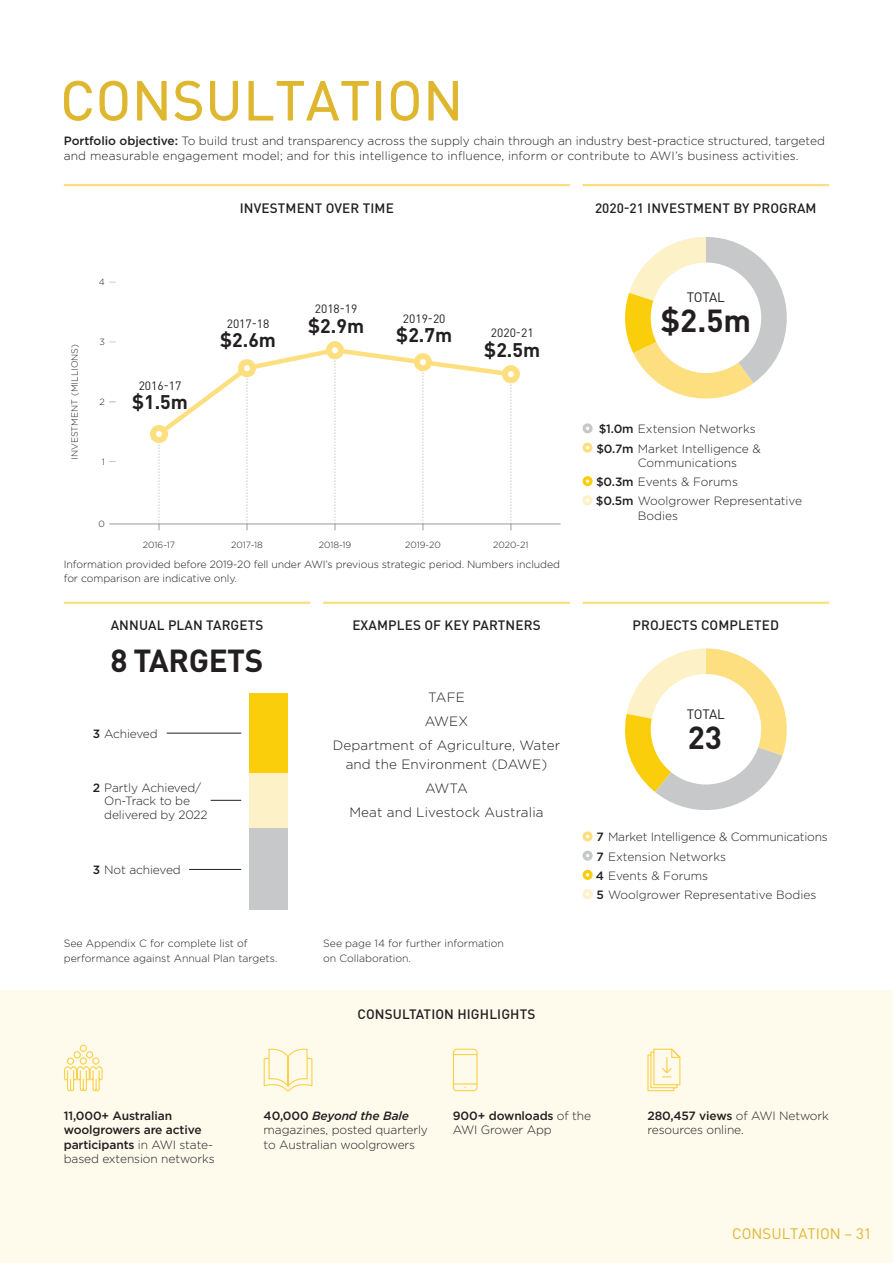
<style>
.page{position:relative;width:893px;height:1263px;background:#fff}
.page>*{position:absolute;margin:0;border:0;box-sizing:border-box;transform-origin:0 0}
.t1{font:54px "DINOT";letter-spacing:.02em;color:#dfb72f}
.t2{font:700 31.5px "DINOT";letter-spacing:-.015em;color:#231f20}
.t3{font:700 19.5px "DINOT";color:#231f20}
.t4{font:15px "DINOT";color:#dfb72f}
.t5{font:500 13.5px "DINOT";letter-spacing:.01em;color:#231f20}
.t6{font:300 13.5px/19.2px "Gotham";letter-spacing:.01em;color:#231f20;text-align:center}
.t7{font:13.5px "DINOT";letter-spacing:-.02em;color:#231f20}
.highlights_copy{font:300 12px/14.4px "Gotham";letter-spacing:-.005em;color:#231f20}
.highlights_copy-2{font:500 12px/14.4px "Gotham";letter-spacing:-.01em;color:#231f20}
.t8{font:12px "DINOT";color:#231f20}
.t9{font:300 10.5px/14.4px "Gotham";letter-spacing:-.01em;color:#231f20}
.t10{font:300 9px "Gotham";color:#231f20}
.s1{font-weight:500}
.s2{font-weight:300}
.s3{font-weight:500;font-style:italic}
</style>
<div class="page">
<div style="left:0;top:990px;width:893px;height:273px;background:#fefaec"></div>
<svg style="left:625px;top:237px;width:162px;height:162px"></svg>
<div style="left:651px;top:262px;width:110px;height:111px;background:#fff;border-radius:50%"></div>
<svg style="left:625px;top:648px;width:162px;height:162px"></svg>
<div style="left:651px;top:674px;width:110px;height:110px;background:#fff;border-radius:50%"></div>
<hr style="left:109px;top:524px;width:452px;height:1px;background:#999">
<svg style="left:150px;top:341px;width:370px;height:189px"></svg>
<hr style="left:583px;top:184px;width:246px;height:2px;background:#fddf80">
<hr style="left:583px;top:602px;width:246px;height:2px;background:#fddf80">
<hr style="left:64px;top:184px;width:506px;height:2px;background:#fddf80">
<svg style="left:582px;top:831px;width:11px;height:10px"></svg>
<svg style="left:582px;top:851px;width:11px;height:10px"></svg>
<svg style="left:582px;top:870px;width:11px;height:10px"></svg>
<svg style="left:582px;top:889px;width:11px;height:10px"></svg>
<svg style="left:582px;top:423px;width:11px;height:10px"></svg>
<svg style="left:582px;top:443px;width:11px;height:10px"></svg>
<svg style="left:582px;top:476px;width:11px;height:10px"></svg>
<svg style="left:582px;top:495px;width:11px;height:10px"></svg>
<hr style="left:323px;top:602px;width:247px;height:2px;background:#fddf80">
<hr style="left:64px;top:602px;width:246px;height:2px;background:#fddf80">
<svg style="left:64px;top:1044px;width:39px;height:48px"></svg>
<div style="left:250px;top:693px;width:38px;height:81px;background:#fbce0c"></div>
<div style="left:250px;top:774px;width:38px;height:54px;background:#fdf1c8"></div>
<div style="left:250px;top:828px;width:38px;height:82px;background:#c7c8ca"></div>
<hr style="left:167px;top:733px;width:74px;height:1px;background:#231f20">
<hr style="left:211px;top:800px;width:30px;height:1px;background:#231f20">
<hr style="left:189px;top:869px;width:52px;height:1px;background:#231f20">
<svg style="left:263px;top:1048px;width:50px;height:44px"></svg>
<svg style="left:452px;top:1048px;width:26px;height:44px"></svg>
<svg style="left:647px;top:1048px;width:34px;height:44px"></svg>
<svg style="left:64px;top:80px;width:28px;height:41px"></svg>
<svg style="left:99px;top:80px;width:29px;height:41px"></svg>
<svg style="left:137px;top:81px;width:30px;height:40px"></svg>
<svg style="left:174px;top:80px;width:28px;height:41px"></svg>
<svg style="left:210px;top:81px;width:28px;height:40px"></svg>
<svg style="left:248px;top:81px;width:121px;height:40px"></svg>
<div style="left:376px;top:81px;width:5px;height:40px;border:1px solid #dfb72f"></div>
<svg style="left:390px;top:80px;width:29px;height:41px"></svg>
<svg style="left:428px;top:81px;width:30px;height:40px"></svg>
<p class="t1" style="left:60px;top:67px;width:404px">CONSULTATION</p>
<p class="highlights_copy" style="left:64px;top:134px;width:763px"><span class="s1">Portfolio objective:</span> To build trust and transparency across the supply chain through an industry best-practice structured, targeted and measurable engagement model; and for this intelligence to influence, inform or contribute to AWI’s business activities.</p>
<p class="t10" style="left:99px;top:277px;width:7px">4</p>
<p class="t10" style="left:69px;top:459px;width:117px;rotate:-90deg">INVESTMENT (MILLIONS)</p>
<p class="t10" style="left:99px;top:336px;width:7px">3</p>
<p class="t10" style="left:100px;top:396px;width:7px">2</p>
<p class="t10" style="left:102px;top:456px;width:5px">1</p>
<p class="t10" style="left:98px;top:518px;width:8px">0</p>
<p class="t5" style="left:240px;top:199px;width:156px">INVESTMENT OVER TIME</p>
<p class="t8" style="left:139px;top:378px;width:44px">2016-17</p>
<p class="t3" style="left:132px;top:390px;width:57px">$1.5m</p>
<p class="t8" style="left:315px;top:302px;width:44px">2018-19</p>
<p class="t8" style="left:227px;top:316px;width:44px">2017-18</p>
<p class="t3" style="left:308px;top:313px;width:57px">$2.9m</p>
<p class="t3" style="left:220px;top:327px;width:57px">$2.6m</p>
<p class="t8" style="left:403px;top:311px;width:44px">2019-20</p>
<p class="t3" style="left:396px;top:322px;width:57px">$2.7m</p>
<p class="t8" style="left:491px;top:326px;width:44px">2020-21</p>
<p class="t3" style="left:484px;top:337px;width:57px">$2.5m</p>
<p class="t10" style="left:143px;top:539px;width:34px">2016-17</p>
<p class="t10" style="left:231px;top:539px;width:33px">2017-18</p>
<p class="t10" style="left:319px;top:539px;width:34px">2018-19</p>
<p class="t10" style="left:405px;top:539px;width:37px">2019-20</p>
<p class="t10" style="left:493px;top:539px;width:37px">2020-21</p>
<p class="t9" style="left:64px;top:557px;width:498px">Information provided before 2019-20 fell under AWI’s previous strategic period. Numbers included for comparison are indicative only.</p>
<p class="t5" style="left:111px;top:617px;width:154px">ANNUAL PLAN TARGETS</p>
<p class="t2" style="left:111px;top:639px;width:154px">8 TARGETS</p>
<p class="highlights_copy" style="left:93px;top:726px;width:67px"><span class="s1">3</span> Achieved</p>
<p class="highlights_copy" style="left:104px;top:780px;width:105px;line-height:13.5px;text-indent:-11px"><span class="s1">2</span> Partly Achieved/<br>On-Track to be delivered by 2022</p>
<p class="highlights_copy" style="left:93px;top:862px;width:90px"><span class="s1">3</span> Not achieved</p>
<p class="t9" style="left:64px;top:936px;width:215px">See Appendix C for complete list of performance against Annual Plan targets.</p>
<p class="t5" style="left:352px;top:617px;width:190px">EXAMPLES OF KEY PARTNERS</p>
<p class="t6" style="left:428px;top:687px;width:38px">TAFE</p>
<p class="t6" style="left:425px;top:711px;width:45px">AWEX</p>
<p class="t6" style="left:333px;top:735px;width:229px">Department of Agriculture, Water and the Environment (DAWE)</p>
<p class="t6" style="left:425px;top:779px;width:44px">AWTA</p>
<p class="t6" style="left:349px;top:803px;width:196px">Meat and Livestock Australia</p>
<p class="t9" style="left:323px;top:936px;width:182px">See page 14 for further information on Collaboration.</p>
<p class="t5" style="left:358px;top:1006px;width:179px">CONSULTATION HIGHLIGHTS</p>
<p class="t5" style="left:595px;top:199px;width:223px">2020-21 INVESTMENT BY PROGRAM</p>
<p class="t7" style="left:687px;top:289px;width:40px">TOTAL</p>
<p class="t2" style="left:661px;top:300px;width:92px">$2.5m</p>
<p class="highlights_copy" style="left:599px;top:422px;width:159px"><span class="s1">$1.0m</span> Extension Networks</p>
<p class="highlights_copy" style="left:638px;top:441px;width:125px;text-indent:-42px"><span class="s1">$0.7m</span> Market Intelligence &amp;<br>Communications</p>
<p class="highlights_copy" style="left:596px;top:474px;width:143px"><span class="s1">$0.3m</span> Events &amp; Forums</p>
<p class="highlights_copy" style="left:638px;top:494px;width:166px;text-indent:-42px"><span class="s1">$0.5m</span> Woolgrower Representative<br>Bodies</p>
<p class="t5" style="left:632px;top:617px;width:148px">PROJECTS COMPLETED</p>
<p class="t7" style="left:687px;top:706px;width:40px">TOTAL</p>
<p class="t2" style="left:688px;top:717px;width:36px">23</p>
<p class="highlights_copy" style="left:597px;top:830px;width:233px"><span class="s1">7</span> Market Intelligence &amp; Communications</p>
<p class="highlights_copy" style="left:597px;top:849px;width:131px"><span class="s1">7</span> Extension Networks</p>
<p class="highlights_copy" style="left:596px;top:868px;width:114px"><span class="s1">4</span> Events &amp; Forums</p>
<p class="highlights_copy" style="left:596px;top:887px;width:221px"><span class="s1">5</span> Woolgrower Representative Bodies</p>
<p class="highlights_copy-2" style="left:64px;top:1108px;width:152px">11,000+ Australian woolgrowers are active participants <span class="s2">in AWI state&shy;based extension networks</span></p>
<p class="highlights_copy" style="left:264px;top:1108px;width:166px"><span class="s1">40,000</span> <span class="s3">Beyond the Bale </span>magazines, posted quarterly to Australian woolgrowers</p>
<p class="highlights_copy" style="left:453px;top:1108px;width:140px"><span class="s1">900+ downloads</span> of the<br>AWI Grower App</p>
<p class="highlights_copy" style="left:647px;top:1108px;width:183px"><span class="s1">280,457 views</span> of AWI Network resources online.</p>
<p class="t4" style="left:732px;top:1224px;width:141px">CONSULTATION – 31</p>
</div>
